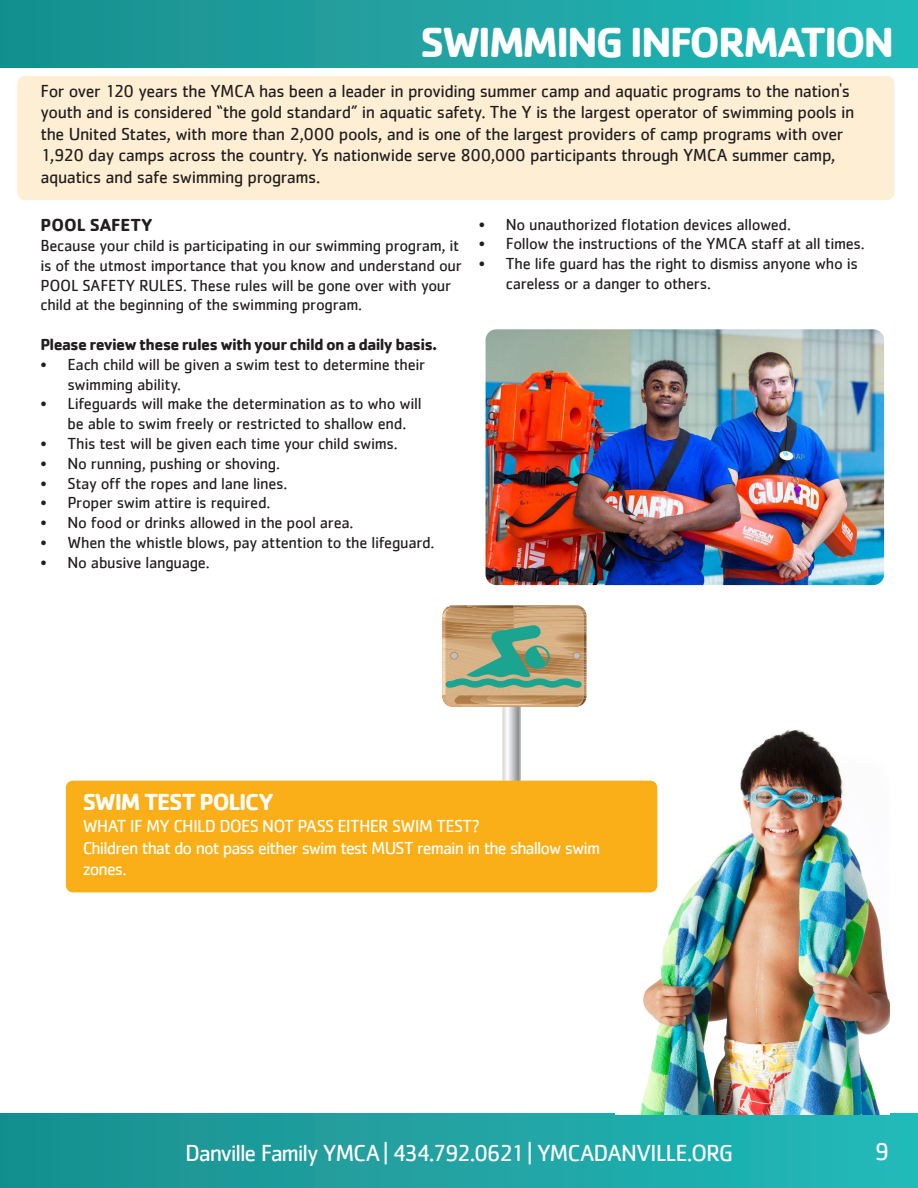
<style>
.page{position:relative;width:918px;height:1188px;background:#fff}
.page>*{position:absolute;margin:0;border:0;box-sizing:border-box;transform-origin:0 0}
.t1{font:700 43.5px "Cachet";letter-spacing:-.05em;color:#fff}
.t2{font:25.5px "Cachet";color:#fff}
.t3{font:24px "Cachet";letter-spacing:-.05em;color:#fff}
.t4{font:700 24px "Cachet";letter-spacing:-.045em;color:#fff}
.t5{font:18px/21.6px "Cachet";letter-spacing:-.025em;color:#231f20}
.t6{font:18px/21.6px "Cachet";letter-spacing:-.05em;color:#fff}
.t7{font:700 18px "Cachet";color:#231f20}
.t8{font:16.5px/19.8px "Cachet";letter-spacing:-.02em;color:#231f20}
.t9{font:700 16.5px "Cachet";letter-spacing:-.04em;color:#231f20}
</style>
<div class="page">
<div style="left:0;top:0;width:918px;height:68px;background:linear-gradient(to right,#1a8e8e,#23b9b9)"></div>
<div style="left:0;top:1114px;width:918px;height:74px;background:linear-gradient(to right,#1a8e8e,#23b9b9)"></div>
<img style="left:616px;top:730px;width:273px;height:384px">
<div style="left:17px;top:76px;width:877px;height:124px;background:#feefd4;border-radius:8px"></div>
<img style="left:486px;top:329px;width:398px;height:256px">
<svg style="left:503px;top:707px;width:18px;height:74px"></svg>
<svg style="left:442px;top:605px;width:145px;height:102px;background:#a8a37b"></svg>
<div style="left:66px;top:781px;width:591px;height:111px;background:#faaf18;border-radius:7px"></div>
<p class="t1" style="left:420px;top:14px;width:476px">SWIMMING INFORMATION</p>
<p class="t5" style="left:40px;top:79px;width:816px">For over 120 years the YMCA has been a leader in providing summer camp and aquatic programs to the nation's youth and is considered “the gold standard” in aquatic safety. The Y is the largest operator of swimming pools in the United States, with more than 2,000 pools, and is one of the largest providers of camp programs with over 1,920 day camps across the country. Ys nationwide serve 800,000 participants through YMCA summer camp, aquatics and safe swimming programs.</p>
<p class="t7" style="left:40px;top:213px;width:114px">POOL SAFETY</p>
<p class="t8" style="left:40px;top:235px;width:423px">Because your child is participating in our swimming program, it is of the utmost importance that you know and understand our POOL SAFETY RULES. These rules will be gone over with your child at the beginning of the swimming program.</p>
<p class="t9" style="left:40px;top:334px;width:399px">Please review these rules with your child on a daily basis.</p>
<p class="t8" style="left:68px;top:354px;width:359px;text-indent:-27px">• Each child will be given a swim test to determine their swimming ability.</p>
<p class="t8" style="left:68px;top:394px;width:356px;text-indent:-27px">• Lifeguards will make the determination as to who will be able to swim freely or restricted to shallow end.</p>
<p class="t8" style="left:40px;top:433px;width:359px">• This test will be given each time your child swims.</p>
<p class="t8" style="left:40px;top:453px;width:241px">• No running, pushing or shoving.</p>
<p class="t8" style="left:40px;top:473px;width:248px">• Stay off the ropes and lane lines.</p>
<p class="t8" style="left:40px;top:493px;width:231px">• Proper swim attire is required.</p>
<p class="t8" style="left:40px;top:512px;width:314px">• No food or drinks allowed in the pool area.</p>
<p class="t8" style="left:40px;top:532px;width:395px">• When the whistle blows, pay attention to the lifeguard.</p>
<p class="t8" style="left:40px;top:552px;width:171px">• No abusive language.</p>
<p class="t8" style="left:479px;top:214px;width:314px">• No unauthorized flotation devices allowed.</p>
<p class="t8" style="left:479px;top:234px;width:388px">• Follow the instructions of the YMCA staff at all times.</p>
<p class="t8" style="left:506px;top:253px;width:354px;text-indent:-27px">• The life guard has the right to dismiss anyone who is careless or a danger to others.</p>
<p class="t4" style="left:83px;top:787px;width:192px">SWIM TEST POLICY</p>
<p class="t6" style="left:83px;top:815px;width:399px">WHAT IF MY CHILD DOES NOT PASS EITHER SWIM TEST?</p>
<p class="t6" style="left:83px;top:836px;width:519px">Children that do not pass either swim test MUST remain in the shallow swim zones.</p>
<h3 class="t3" style="left:185px;top:1139px;width:549px">Danville Family YMCA | 434.792.0621 | YMCADANVILLE.ORG</h3>
<h2 class="t2" style="left:874px;top:1137px;width:16px">9</h2>
</div>
